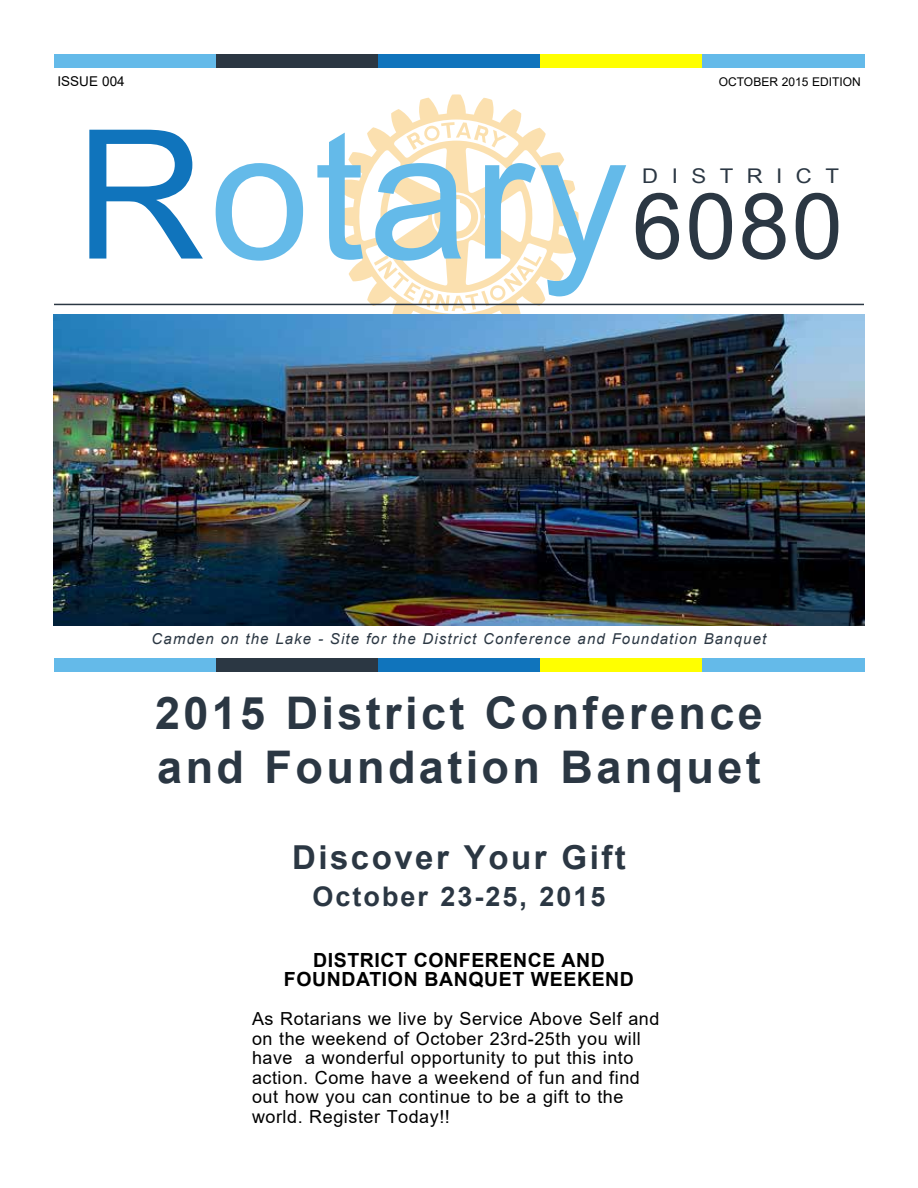
<style>
.page{position:relative;width:918px;height:1188px;background:#fff}
.page>*{position:absolute;margin:0;border:0;box-sizing:border-box;transform-origin:0 0}
.t1{font:180px "Arial";letter-spacing:.025em;color:#64bae9}
.t2{font:700 45px/54px "Arial";letter-spacing:.075em;color:#2b3743}
.t3{font:700 33px "Arial";letter-spacing:.075em;color:#2b3743}
.t4{font:700 27px "Arial";letter-spacing:.075em;color:#2b3743}
.t5{font:20.25px "Arial Narrow";letter-spacing:.5em;color:#2b3743;scale:1.33 1}
.t6{font:700 19.5px/19.5px "Arial";letter-spacing:.03em;color:#000;text-align:center}
.t7{font:18px/19.5px "Arial";letter-spacing:.03em;color:#000}
.t8{font:italic 15px "Arial";letter-spacing:.075em;color:#2b3743}
.t9{font:13.5px "Arial";color:#000}
.t10{font:12px "Arial";color:#000}
.s1{color:#1074bc}
.s2{font-size:91.5px;color:#2b3743}
</style>
<div class="page">
<svg style="left:334px;top:94px;width:245px;height:220px"></svg>
<div style="left:54px;top:658px;width:162px;height:14px;background:#64bae9"></div>
<div style="left:54px;top:54px;width:162px;height:14px;background:#64bae9"></div>
<div style="left:216px;top:658px;width:162px;height:14px;background:#2b3743"></div>
<div style="left:216px;top:54px;width:162px;height:14px;background:#2b3743"></div>
<div style="left:378px;top:658px;width:162px;height:14px;background:#1074bc"></div>
<div style="left:378px;top:54px;width:162px;height:14px;background:#1074bc"></div>
<div style="left:540px;top:658px;width:162px;height:14px;background:#ff0"></div>
<div style="left:540px;top:54px;width:162px;height:14px;background:#ff0"></div>
<div style="left:702px;top:658px;width:162px;height:14px;background:#64bae9"></div>
<div style="left:702px;top:54px;width:162px;height:14px;background:#64bae9"></div>
<hr style="left:54px;top:304px;width:810px;height:1px;background:#2b3743">
<img style="left:54px;top:314px;width:810px;height:311px">
<p class="t9" style="left:58px;top:72px;width:69px">ISSUE 004</p>
<p class="t10" style="left:719px;top:74px;width:144px">OCTOBER 2015 EDITION</p>
<h1 class="t1" style="left:75px;top:71px;width:769px"><span class="s1">R</span>otary<span class="s2">6080</span></h1>
<p class="t5" style="left:642px;top:161px;width:149px">DISTRICT</p>
<p class="t8" style="left:152px;top:629px;width:616px">Camden on the Lake - Site for the District Conference and Foundation Banquet</p>
<h2 class="t2" style="left:155px;top:686px;width:609px">2015 District Conference and Foundation Banquet</h2>
<h3 class="t3" style="left:292px;top:834px;width:335px">Discover Your Gift</h3>
<h3 class="t4" style="left:312px;top:878px;width:295px">October 23-25, 2015</h3>
<p class="t6" style="left:284px;top:950px;width:352px">DISTRICT CONFERENCE AND<br>FOUNDATION BANQUET WEEKEND</p>
<p class="t7" style="left:252px;top:1009px;width:409px">As Rotarians we live by Service Above Self and on the weekend of October 23rd-25th you will have a wonderful opportunity to put this into action. Come have a weekend of fun and find out how you can continue to be a gift to the world. Register Today!!</p>
</div>
